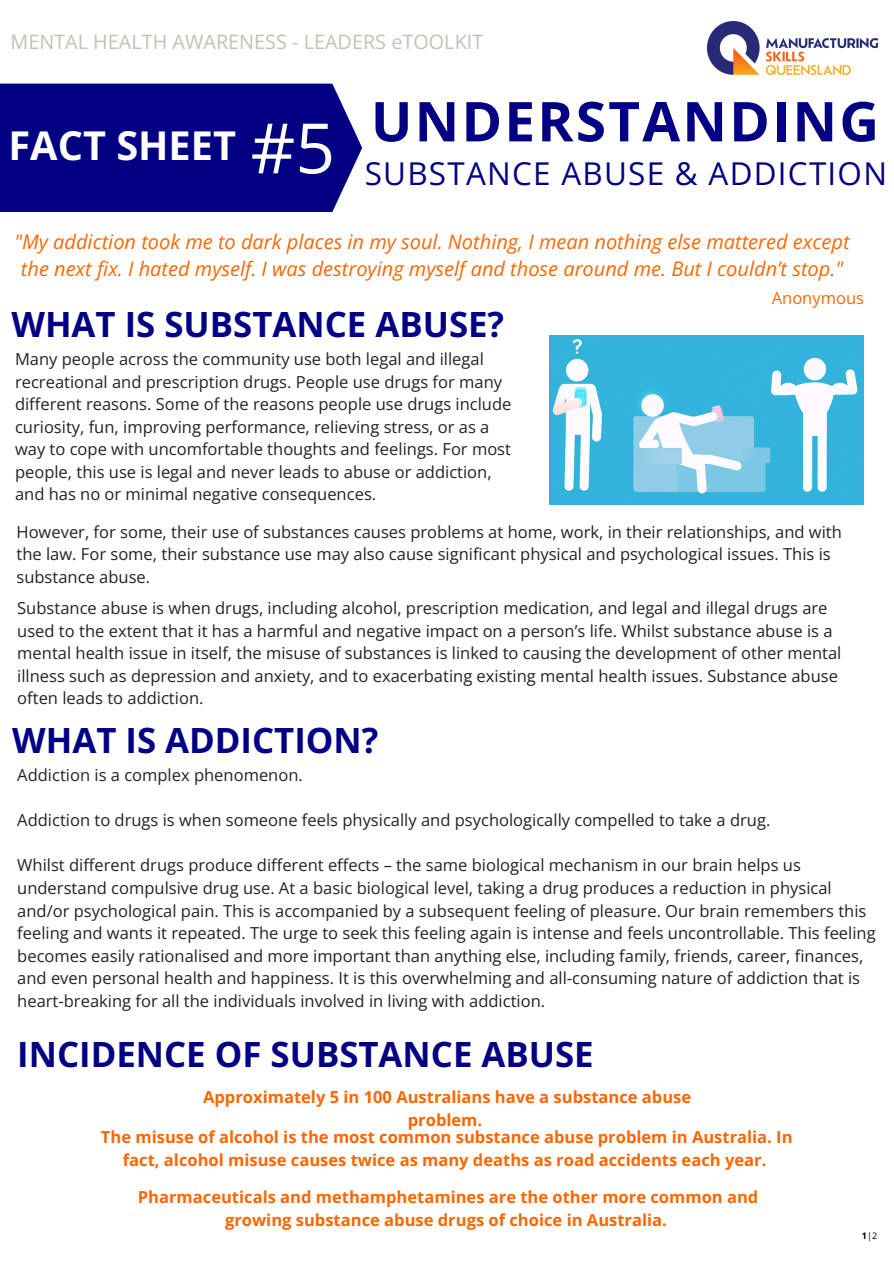
<style>
.page{position:relative;width:894px;height:1264px;background:#fff}
.page>*{position:absolute;margin:0;border:0;box-sizing:border-box;transform-origin:0 0}
.t1{font:69.45px "Open Sans";color:#fff}
.t2{font:700 54.9px "Open Sans";letter-spacing:.04em;color:#030083}
.t3{font:700 39.75px "Open Sans";color:#fff}
.t4{font:700 34.8px "Open Sans";color:#030083}
.t5{font:31.5px "Open Sans";letter-spacing:.04em;color:#030083}
.t6{font:italic 19.95px/27px "Open Sans";color:#fe6601;text-align:center}
.t7{font:19.8px "Open Sans";color:#c7bfb5}
.t8{font:16.5px/22.5px "Open Sans";color:#222}
.t9{font:700 16.5px/22.5px "Open Sans";color:#fe6601;text-align:center}
.t10{font:16.5px "Open Sans";color:#fe6601}
.t11{font:9px "Open Sans";color:#000}
.s1{font-weight:700}
</style>
<div class="page">
<div style="left:0;top:84px;width:362px;height:128px;background:#030083"></div>
<img style="left:549px;top:335px;width:314px;height:169px">
<img style="left:707px;top:22px;width:169px;height:53px">
<h1 class="t7" style="left:10px;top:28px;width:474px">MENTAL HEALTH AWARENESS - LEADERS eTOOLKIT</h1>
<h6 class="t3" style="left:8px;top:118px;width:229px">FACT SHEET</h6>
<p class="t1" style="left:250px;top:99px;width:86px">#5</p>
<h3 class="t2" style="left:371px;top:83px;width:509px">UNDERSTANDING</h3>
<p class="t5" style="left:364px;top:151px;width:523px">SUBSTANCE ABUSE &amp; ADDICTION</p>
<h6 class="t6" style="left:14px;top:227px;width:836px">"My addiction took me to dark places in my soul. Nothing, I mean nothing else mattered except the next fix. I hated myself. I was destroying myself and those around me. But I couldn’t stop."</h6>
<h4 class="t10" style="left:771px;top:286px;width:94px">Anonymous</h4>
<h5 class="t4" style="left:11px;top:299px;width:494px">WHAT IS SUBSTANCE ABUSE?</h5>
<h2 class="t8" style="left:15px;top:347px;width:498px">Many people across the community use both legal and illegal recreational and prescription drugs. People use drugs for many different reasons. Some of the reasons people use drugs include curiosity, fun, improving performance, relieving stress, or as a way to cope with uncomfortable thoughts and feelings. For most people, this use is legal and never leads to abuse or addiction, and has no or minimal negative consequences.</h2>
<p class="t8" style="left:17px;top:520px;width:826px">However, for some, their use of substances causes problems at home, work, in their relationships, and with the law. For some, their substance use may also cause significant physical and psychological issues. This is substance abuse.</p>
<p class="t8" style="left:17px;top:596px;width:825px">Substance abuse is when drugs, including alcohol, prescription medication, and legal and illegal drugs are used to the extent that it has a harmful and negative impact on a person’s life. Whilst substance abuse is a mental health issue in itself, the misuse of substances is linked to causing the development of other mental illness such as depression and anxiety, and to exacerbating existing mental health issues. Substance abuse often leads to addiction.</p>
<p class="t4" style="left:12px;top:715px;width:368px">WHAT IS ADDICTION?</p>
<p class="t8" style="left:17px;top:763px;width:287px">Addiction is a complex phenomenon.</p>
<p class="t8" style="left:17px;top:808px;width:754px">Addiction to drugs is when someone feels physically and psychologically compelled to take a drug.</p>
<h4 class="t8" style="left:17px;top:853px;width:785px">Whilst different drugs produce different effects – the same biological mechanism in our brain helps us</h4>
<p class="t8" style="left:17px;top:876px;width:859px">understand compulsive drug use. At a basic biological level, taking a drug produces a reduction in physical and/or psychological pain. This is accompanied by a subsequent feeling of pleasure. Our brain remembers this feeling and wants it repeated. The urge to seek this feeling again is intense and feels uncontrollable. This feeling becomes easily rationalised and more important than anything else, including family, friends, career, finances, and even personal health and happiness. It is this overwhelming and all-consuming nature of addiction that is heart-breaking for all the individuals involved in living with addiction.</p>
<p class="t4" style="left:17px;top:1029px;width:578px">INCIDENCE OF SUBSTANCE ABUSE</p>
<p class="t9" style="left:203px;top:1085px;width:489px">Approximately 5 in 100 Australians have a substance abuse problem.</p>
<p class="t9" style="left:101px;top:1125px;width:693px">The misuse of alcohol is the most common substance abuse problem in Australia. In fact, alcohol misuse causes twice as many deaths as road accidents each year.</p>
<h4 class="t9" style="left:138px;top:1185px;width:622px">Pharmaceuticals and methamphetamines are the other more common and growing substance abuse drugs of choice in Australia.</h4>
<p class="t11" style="left:861px;top:1229px;width:17px"><span class="s1">1</span>|2</p>
</div>
